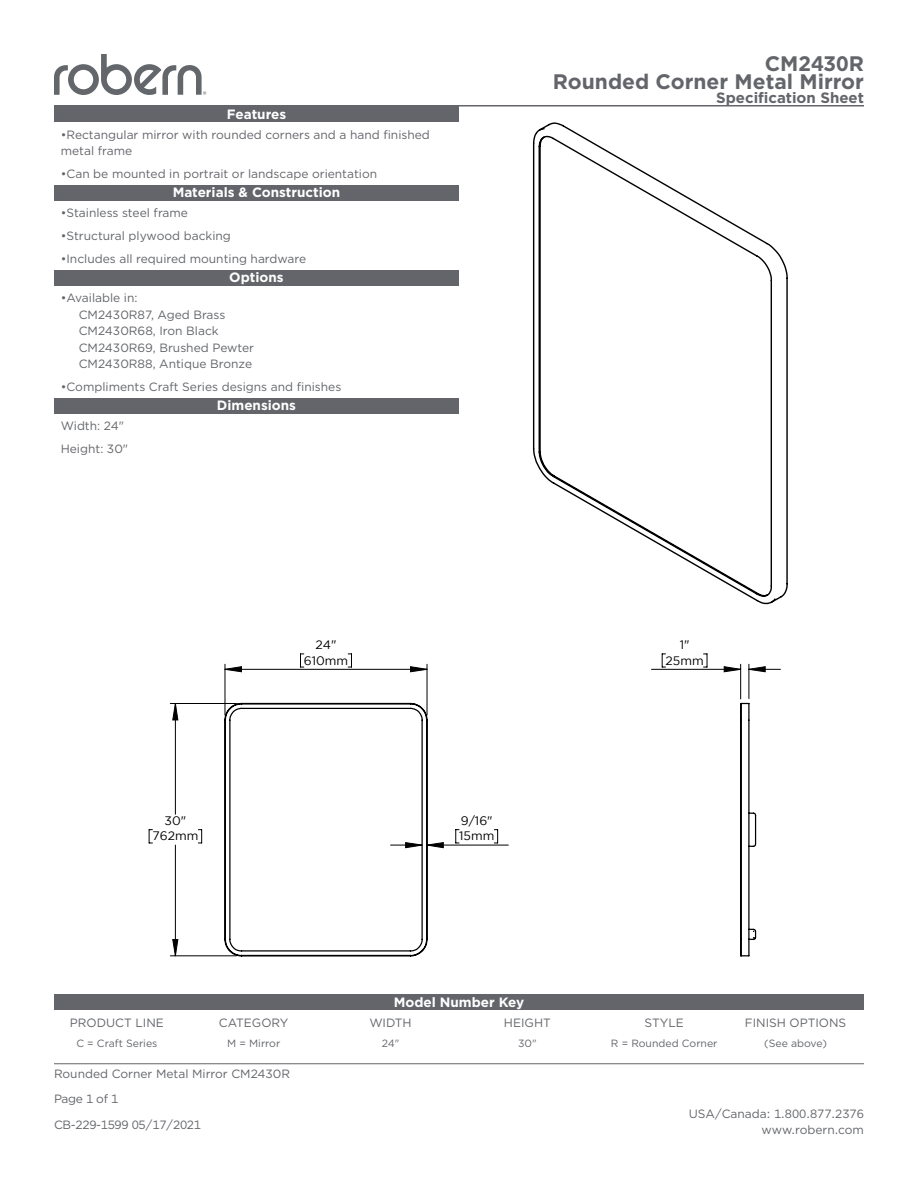
<style>
.page{position:relative;width:918px;height:1188px;background:#fff}
.page>*{position:absolute;margin:0;border:0;box-sizing:border-box;transform-origin:0 0}
.t1{font:700 21px "Gotham";color:#63656a}
.t2{font:700 15px "Gotham";color:#63656a}
.t3{font:700 13.5px "Gotham";color:#fff}
.t4{font:12.3px/15.5px "Gotham HTF";color:#000;text-align:center}
.PDFTITLE{font:12px/16.5px "Gotham";color:#63656a}
.PDFTITLE-2{font:12px "Gotham";letter-spacing:-.025em;color:#63656a}
.t5{font:10.5px "Gotham";color:#63656a}
</style>
<div class="page">
<hr style="left:54px;top:1063px;width:810px;height:1px;background:#63656a">
<div style="left:54px;top:398px;width:405px;height:16px;background:#63656a"></div>
<div style="left:54px;top:270px;width:405px;height:16px;background:#63656a"></div>
<div style="left:54px;top:106px;width:405px;height:16px;background:#63656a"></div>
<div style="left:54px;top:185px;width:405px;height:16px;background:#63656a"></div>
<hr style="left:54px;top:105px;width:810px;height:1px;background:#63656a">
<div style="left:54px;top:994px;width:810px;height:16px;background:#63656a"></div>
<svg style="left:54px;top:54px;width:152px;height:41px"></svg>
<svg style="left:532px;top:122px;width:256px;height:483px"></svg>
<svg style="left:149px;top:829px;width:3px;height:15px"></svg>
<hr style="left:170px;top:955px;width:67px;height:1px;background:#000">
<hr style="left:170px;top:703px;width:67px;height:1px;background:#000">
<svg style="left:300px;top:653px;width:4px;height:14px"></svg>
<svg style="left:348px;top:653px;width:4px;height:14px"></svg>
<hr style="left:427px;top:664px;width:1px;height:51px;background:#000">
<hr style="left:225px;top:664px;width:1px;height:51px;background:#000">
<svg style="left:662px;top:653px;width:4px;height:14px"></svg>
<svg style="left:704px;top:653px;width:4px;height:14px"></svg>
<hr style="left:740px;top:664px;width:1px;height:35px;background:#000">
<hr style="left:748px;top:664px;width:1px;height:35px;background:#000">
<hr style="left:749px;top:669px;width:31px;height:1px;background:#000">
<svg style="left:173px;top:667px;width:592px;height:289px"></svg>
<svg style="left:224px;top:702px;width:204px;height:255px"></svg>
<svg style="left:739px;top:702px;width:18px;height:255px"></svg>
<p class="t1" style="left:765px;top:49px;width:101px">CM2430R</p>
<p class="t1" style="left:553px;top:68px;width:313px">Rounded Corner Metal Mirror</p>
<p class="t3" style="left:227px;top:105px;width:61px">Features</p>
<p class="PDFTITLE" style="left:61px;top:126px;width:371px">•Rectangular mirror with rounded corners and a hand finished metal frame</p>
<p class="PDFTITLE" style="left:61px;top:165px;width:318px">•Can be mounted in portrait or landscape orientation</p>
<p class="PDFTITLE" style="left:61px;top:204px;width:129px">•Stainless steel frame</p>
<p class="PDFTITLE" style="left:61px;top:227px;width:172px">•Structural plywood backing</p>
<p class="PDFTITLE" style="left:61px;top:250px;width:247px">•Includes all required mounting hardware</p>
<p class="PDFTITLE" style="left:61px;top:289px;width:78px">•Available in:</p>
<p class="PDFTITLE" style="left:79px;top:306px;width:148px">CM2430R87, Aged Brass</p>
<p class="PDFTITLE" style="left:79px;top:322px;width:142px">CM2430R68, Iron Black</p>
<p class="PDFTITLE" style="left:79px;top:339px;width:177px">CM2430R69, Brushed Pewter</p>
<p class="PDFTITLE" style="left:79px;top:355px;width:175px">CM2430R88, Antique Bronze</p>
<p class="PDFTITLE" style="left:61px;top:378px;width:282px">•Compliments Craft Series designs and finishes</p>
<p class="PDFTITLE" style="left:61px;top:417px;width:65px">Width: 24"</p>
<p class="PDFTITLE" style="left:61px;top:440px;width:69px">Height: 30"</p>
<p class="t3" style="left:173px;top:184px;width:169px">Materials &amp; Construction</p>
<p class="t3" style="left:229px;top:269px;width:56px">Options</p>
<p class="t3" style="left:217px;top:397px;width:81px">Dimensions</p>
<p class="t4" style="left:152px;top:813px;width:47px">30"<br>762mm</p>
<p class="t4" style="left:304px;top:637px;width:46px">24"<br>610mm</p>
<p class="t4" style="left:459px;top:813px;width:37px;text-align:left">9/16"<br>15mm</p>
<p class="t3" style="left:394px;top:993px;width:132px">Model Number Key</p>
<p class="t2" style="left:716px;top:87px;width:149px">Specification Sheet</p>
<p class="t4" style="left:666px;top:637px;width:40px">1"<br>25mm</p>
<p class="PDFTITLE" style="left:70px;top:1014px;width:95px">PRODUCT LINE</p>
<p class="PDFTITLE" style="left:219px;top:1014px;width:71px">CATEGORY</p>
<p class="PDFTITLE" style="left:369px;top:1014px;width:44px">WIDTH</p>
<p class="PDFTITLE" style="left:504px;top:1014px;width:48px">HEIGHT</p>
<p class="PDFTITLE" style="left:645px;top:1014px;width:41px">STYLE</p>
<p class="PDFTITLE" style="left:745px;top:1014px;width:103px">FINISH OPTIONS</p>
<p class="t5" style="left:76px;top:1037px;width:83px">C = Craft Series</p>
<p class="t5" style="left:227px;top:1037px;width:55px">M = Mirror</p>
<p class="t5" style="left:382px;top:1037px;width:19px">24"</p>
<p class="t5" style="left:518px;top:1037px;width:20px">30"</p>
<p class="t5" style="left:611px;top:1037px;width:108px">R = Rounded Corner</p>
<p class="t5" style="left:764px;top:1037px;width:64px">(See above)</p>
<p class="PDFTITLE" style="left:54px;top:1065px;width:238px">Rounded Corner Metal Mirror CM2430R</p>
<p class="PDFTITLE" style="left:54px;top:1091px;width:66px">Page 1 of 1</p>
<p class="PDFTITLE-2" style="left:54px;top:1117px;width:149px">CB-229-1599 05/17/2021</p>
<p class="PDFTITLE" style="left:689px;top:1105px;width:177px">USA/Canada: 1.800.877.2376</p>
<p class="PDFTITLE" style="left:762px;top:1121px;width:104px">www.robern.com</p>
</div>
